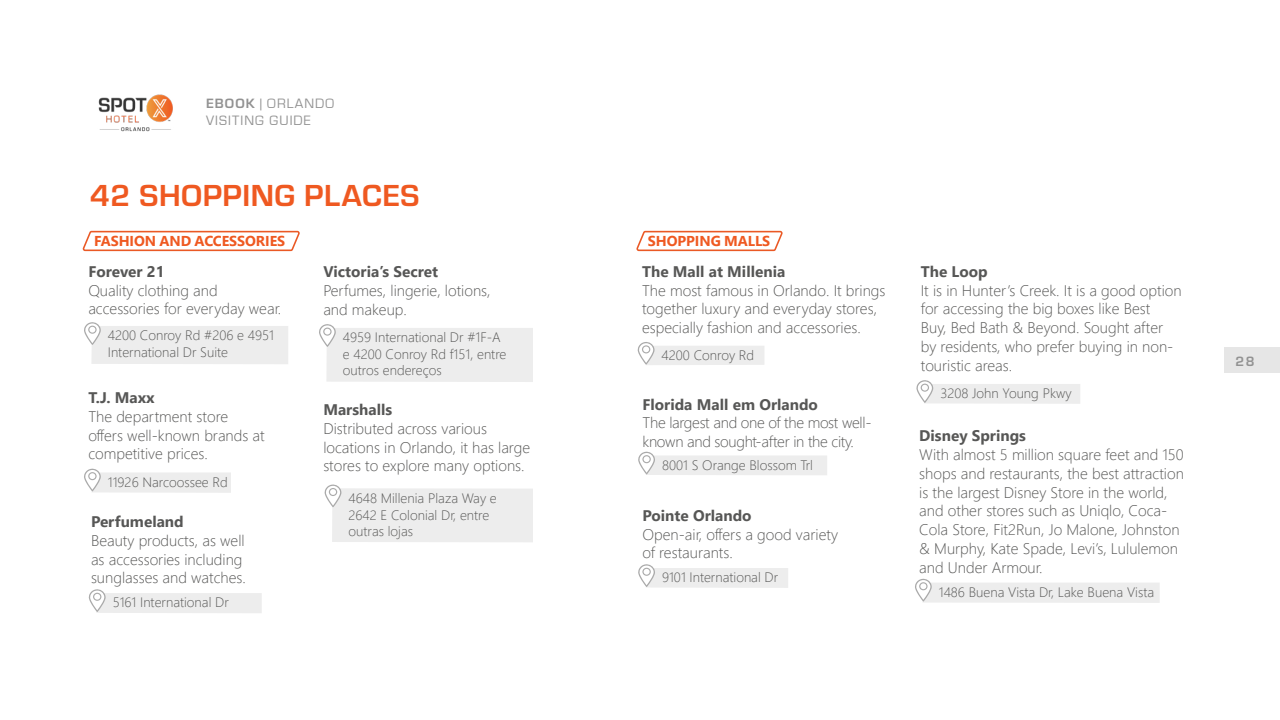
<style>
.page{position:relative;width:1280px;height:720px;background:#fff}
.page>*{position:absolute;margin:0;border:0;box-sizing:border-box;transform-origin:0 0}
.t1{font:700 31.6px "Eurostile";letter-spacing:.02em;color:#ef5921}
.t2{font:300 15.4px/18.8px "Segoe UI";color:#575756}
.t3{font:700 15.4px "Segoe UI";color:#575756}
.t4{font:300 15.4px/18.8px "Segoe UI";letter-spacing:-.02em;color:#575756}
.t5{font:700 14.3px "Segoe UI";letter-spacing:-.005em;color:#ef5921}
.t6{font:14px/17.2px "Eurostile";letter-spacing:.08em;color:#929292}
.t7{font:700 14px "Eurostile";color:#929292}
.t8{font:300 13.7px/16.5px "Segoe UI";color:#575756}
.s1{font-weight:700}
</style>
<div class="page">
<div style="left:1224px;top:347px;width:56px;height:26px;background:#e6e6e6"></div>
<img style="left:98px;top:94px;width:75px;height:38px">
<svg style="left:82px;top:230px;width:218px;height:22px"></svg>
<svg style="left:84px;top:322px;width:204px;height:42px;background:#eee"></svg>
<svg style="left:637px;top:342px;width:127px;height:23px"></svg>
<svg style="left:84px;top:468px;width:147px;height:25px"></svg>
<svg style="left:324px;top:484px;width:209px;height:58px;background:#eee"></svg>
<svg style="left:636px;top:230px;width:147px;height:22px"></svg>
<svg style="left:916px;top:380px;width:164px;height:24px"></svg>
<svg style="left:638px;top:451px;width:189px;height:24px"></svg>
<svg style="left:638px;top:564px;width:150px;height:24px"></svg>
<svg style="left:319px;top:324px;width:214px;height:58px;background:#eee"></svg>
<svg style="left:89px;top:589px;width:173px;height:24px"></svg>
<svg style="left:915px;top:578px;width:245px;height:25px"></svg>
<p class="t6" style="left:206px;top:95px;width:130px"><span class="s1">EBOOK</span> | ORLANDO<br>VISITING GUIDE</p>
<h1 class="t1" style="left:90px;top:173px;width:331px">42 SHOPPING PLACES</h1>
<p class="t5" style="left:94px;top:228px;width:193px">FASHION AND ACCESSORIES</p>
<p class="t5" style="left:648px;top:228px;width:124px">SHOPPING MALLS</p>
<p class="t3" style="left:88px;top:257px;width:78px">Forever 21</p>
<p class="t2" style="left:88px;top:279px;width:194px">Quality clothing and accessories for everyday wear.</p>
<p class="t8" style="left:108px;top:326px;width:168px">4200 Conroy Rd #206 e 4951<br>International Dr Suite</p>
<p class="t3" style="left:88px;top:383px;width:68px">T.J. Maxx</p>
<p class="t2" style="left:88px;top:406px;width:178px">The department store offers well-known brands at competitive prices.</p>
<p class="t8" style="left:108px;top:472px;width:121px">11926 Narcoossee Rd</p>
<p class="t3" style="left:91px;top:507px;width:94px">Perfumeland</p>
<p class="t2" style="left:91px;top:530px;width:156px">Beauty products, as well as accessories including sunglasses and watches.</p>
<p class="t8" style="left:113px;top:593px;width:118px">5161 International Dr</p>
<p class="t3" style="left:323px;top:257px;width:116px">Victoria’s Secret</p>
<p class="t2" style="left:323px;top:280px;width:169px">Perfumes, lingerie, lotions, and makeup.</p>
<p class="t8" style="left:343px;top:328px;width:165px">4959 International Dr #1F-A e 4200 Conroy Rd f151, entre outros endereços</p>
<p class="t3" style="left:323px;top:395px;width:70px">Marshalls</p>
<p class="t2" style="left:323px;top:418px;width:208px">Distributed across various locations in Orlando, it has large stores to explore many options.</p>
<p class="t8" style="left:349px;top:489px;width:150px">4648 Millenia Plaza Way e<br>2642 E Colonial Dr, entre outras lojas</p>
<p class="t3" style="left:642px;top:257px;width:145px">The Mall at Millenia</p>
<p class="t2" style="left:642px;top:279px;width:245px">The most famous in Orlando. It brings together luxury and everyday stores, especially fashion and accessories.</p>
<p class="t8" style="left:662px;top:346px;width:94px">4200 Conroy Rd</p>
<p class="t3" style="left:643px;top:390px;width:177px">Florida Mall em Orlando</p>
<p class="t4" style="left:643px;top:412px;width:230px">The largest and one of the most well&shy;known and sought-after in the city.</p>
<p class="t8" style="left:662px;top:455px;width:153px">8001 S Orange Blossom Trl</p>
<p class="t3" style="left:643px;top:501px;width:111px">Pointe Orlando</p>
<p class="t2" style="left:643px;top:523px;width:197px">Open-air, offers a good variety of restaurants.</p>
<p class="t8" style="left:662px;top:568px;width:118px">9101 International Dr</p>
<p class="t3" style="left:921px;top:257px;width:68px">The Loop</p>
<p class="t2" style="left:921px;top:279px;width:262px">It is in Hunter’s Creek. It is a good option for accessing the big boxes like Best<br>Buy, Bed Bath &amp; Beyond. Sought after by residents, who prefer buying in non&shy;touristic areas.</p>
<p class="t8" style="left:940px;top:384px;width:133px">3208 John Young Pkwy</p>
<p class="t3" style="left:919px;top:421px;width:108px">Disney Springs</p>
<p class="t2" style="left:919px;top:444px;width:266px">With almost 5 million square feet and 150 shops and restaurants, the best attraction is the largest Disney Store in the world, and other stores such as Uniqlo, Coca-Cola Store, Fit2Run, Jo Malone, Johnston &amp; Murphy, Kate Spade, Levi’s, Lululemon and Under Armour.</p>
<p class="t8" style="left:939px;top:582px;width:217px">1486 Buena Vista Dr, Lake Buena Vista</p>
<p class="t7" style="left:1236px;top:351px;width:20px">28</p>
</div>
